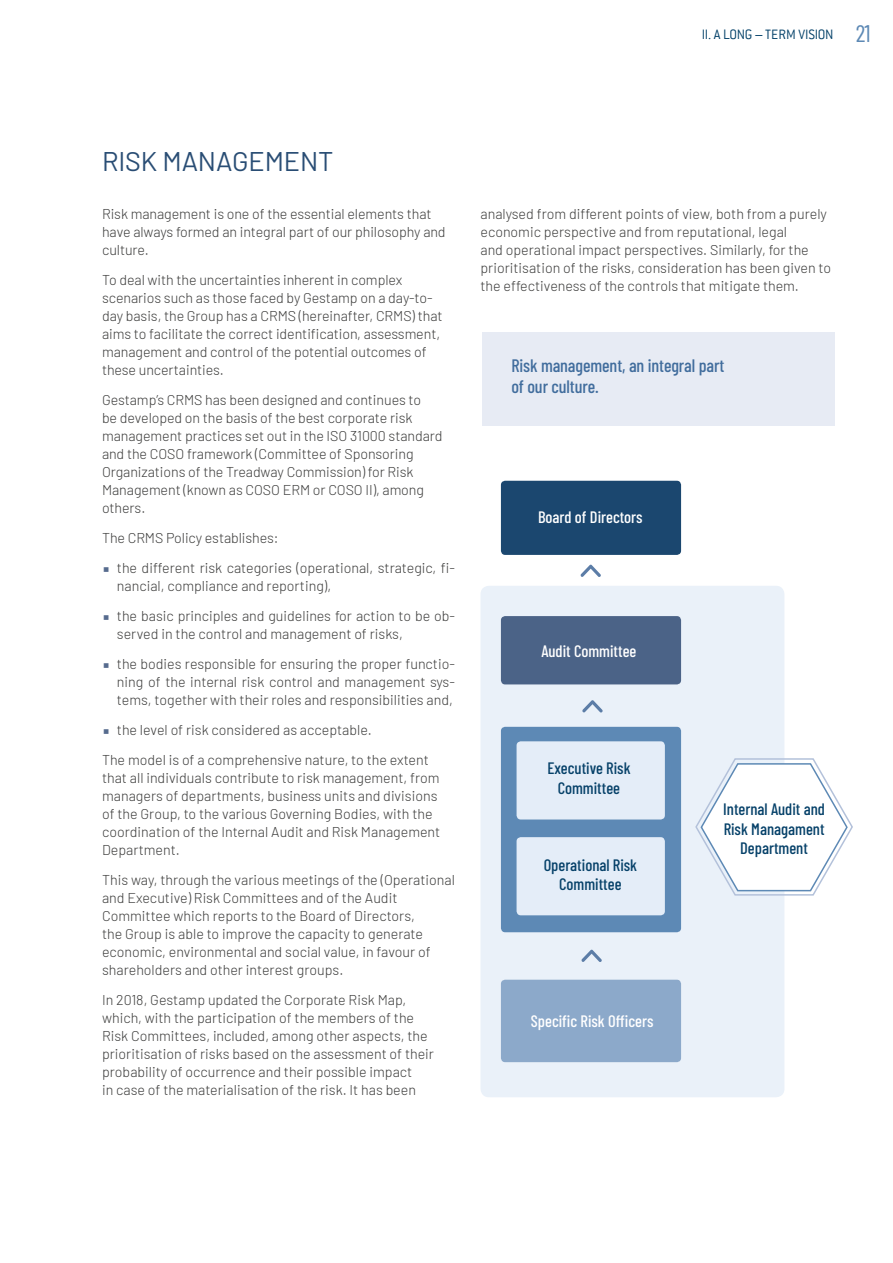
<style>
.page{position:relative;width:893px;height:1263px;background:#fff}
.page>*{position:absolute;margin:0;border:0;box-sizing:border-box;transform-origin:0 0}
.t1{font:27px "Barlow";letter-spacing:-.005em;color:#294d74}
.t2{font:500 18px/21px "Barlow Condensed";letter-spacing:-.005em;color:#416d9d}
.t3{font:500 16.5px/19.5px "Barlow Condensed";color:#064169;text-align:center}
.t4{font:500 16.5px "Barlow Condensed";color:#fff}
.t5{font:300 15px "Conduit ITC";letter-spacing:-.02em;color:#05426a}
.t6{font:300 14.25px/18px "Barlow";color:#3c3c3b}
.s1{font-family:"Barlow Condensed";font-weight:400;font-size:24px;color:#5d89b5}
</style>
<div class="page">
<div style="left:482px;top:332px;width:352px;height:94px;background:#e7ebf4"></div>
<div style="left:480px;top:586px;width:304px;height:511px;background:#eaf1f9;border-radius:9px"></div>
<div style="left:501px;top:616px;width:180px;height:68px;background:#4b6387;border-radius:4px"></div>
<div style="left:501px;top:727px;width:180px;height:205px;background:#5d89b5;border-radius:4px"></div>
<div style="left:517px;top:837px;width:148px;height:78px;background:#e4edf8;border-radius:4px"></div>
<div style="left:517px;top:741px;width:148px;height:78px;background:#e4edf8;border-radius:4px"></div>
<div style="left:501px;top:481px;width:180px;height:74px;background:#1b476f;border-radius:4px"></div>
<div style="left:501px;top:980px;width:180px;height:82px;background:#8ca9ca;border-radius:4px"></div>
<svg style="left:582px;top:700px;width:21px;height:13px"></svg>
<svg style="left:581px;top:950px;width:21px;height:12px"></svg>
<svg style="left:580px;top:565px;width:21px;height:12px"></svg>
<svg style="left:695px;top:758px;width:158px;height:138px"></svg>
<p class="t5" style="left:702px;top:26px;width:170px">II. A LONG – TERM VISION <span class="s1">21</span></p>
<h1 class="t1" style="left:102px;top:142px;width:233px">RISK MANAGEMENT</h1>
<p class="t6" style="left:102px;top:204px;width:345px">Risk management is one of the essential elements that have always formed an integral part of our philosophy and culture.</p>
<p class="t6" style="left:102px;top:270px;width:342px">To deal with the uncertainties inherent in complex scenarios such as those faced by Gestamp on a day-to&shy;day basis, the Group has a CRMS (hereinafter, CRMS) that aims to facilitate the correct identification, assessment, management and control of the potential outcomes of these uncertainties.</p>
<p class="t6" style="left:102px;top:390px;width:342px">Gestamp’s CRMS has been designed and continues to<br>be developed on the basis of the best corporate risk management practices set out in the ISO 31000 standard and the COSO framework (Committee of Sponsoring Organizations of the Treadway Commission) for Risk Management (known as COSO ERM or COSO II), among others.</p>
<p class="t6" style="left:117px;top:522px;width:340px;line-height:30px;text-indent:-15px">The CRMS Policy establishes:<br>the different risk categories (operational, strategic, fi-</p>
<p class="t6" style="left:117px;top:570px;width:340px;line-height:30px">nancial, compliance and reporting),<br>the basic principles and guidelines for action to be ob-</p>
<p class="t6" style="left:117px;top:618px;width:339px;line-height:30px">served in the control and management of risks,<br>the bodies responsible for ensuring the proper functio-</p>
<p class="t6" style="left:117px;top:672px;width:340px">ning of the internal risk control and management sys&shy;tems, together with their roles and responsibilities and,</p>
<p class="t6" style="left:102px;top:714px;width:328px;line-height:30px;text-indent:15px">the level of risk considered as acceptable.<br>The model is of a comprehensive nature, to the extent</p>
<p class="t6" style="left:102px;top:768px;width:340px">that all individuals contribute to risk management, from managers of departments, business units and divisions of the Group, to the various Governing Bodies, with the coordination of the Internal Audit and Risk Management Department.</p>
<p class="t6" style="left:102px;top:870px;width:354px">This way, through the various meetings of the (Operational and Executive) Risk Committees and of the Audit Committee which reports to the Board of Directors,<br>the Group is able to improve the capacity to generate economic, environmental and social value, in favour of shareholders and other interest groups.</p>
<p class="t6" style="left:102px;top:990px;width:333px">In 2018, Gestamp updated the Corporate Risk Map, which, with the participation of the members of the Risk Committees, included, among other aspects, the prioritisation of risks based on the assessment of their probability of occurrence and their possible impact<br>in case of the materialisation of the risk. It has been</p>
<p class="t6" style="left:480px;top:204px;width:352px">analysed from different points of view, both from a purely economic perspective and from reputational, legal<br>and operational impact perspectives. Similarly, for the prioritisation of the risks, consideration has been given to the effectiveness of the controls that mitigate them.</p>
<p class="t2" style="left:511px;top:354px;width:215px">Risk management, an integral part of our culture.</p>
<p class="t4" style="left:538px;top:505px;width:106px">Board of Directors</p>
<p class="t4" style="left:541px;top:639px;width:96px">Audit Committee</p>
<p class="t3" style="left:547px;top:757px;width:85px">Executive Risk<br>Committee</p>
<p class="t3" style="left:544px;top:854px;width:95px">Operational Risk<br>Committee</p>
<p class="t4" style="left:531px;top:1009px;width:124px">Specific Risk Officers</p>
<p class="t3" style="left:723px;top:798px;width:103px">Internal Audit and<br>Risk Managament<br>Department</p>
</div>
